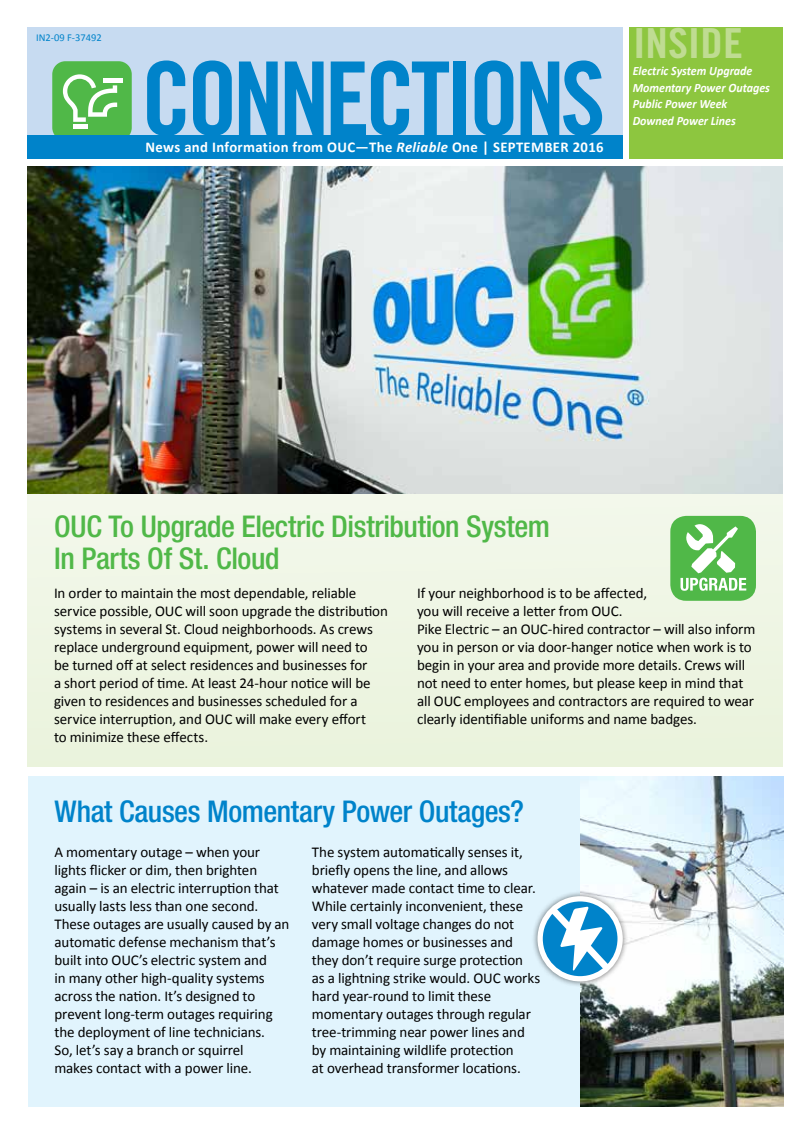
<style>
.page{position:relative;width:810px;height:1134px;background:#fff}
.page>*{position:absolute;margin:0;border:0;box-sizing:border-box;transform-origin:0 0}
.t1{font:102px "Trade Gothic LT Std Bd Cn 20";letter-spacing:-.05em;color:#0083ca}
.t2{font:41.4px "Trade Gothic LT Std Bd Cn 20";color:#bfdc92;scale:1.09 1}
.t3{font:500 condensed 30px/31.5px "Helvetica Neue LT Std";letter-spacing:-.015em;color:#50b848}
.t4{font:500 condensed 30px "Helvetica Neue LT Std";letter-spacing:-.015em;color:#0083ca}
.t5{font:15px/18px "Calibri";letter-spacing:-.01em;color:#000}
.t6{font:700 15px "Calibri";letter-spacing:.025em;color:#fff}
.t7{font:italic 700 12.75px/16.5px "Calibri";color:#fff;scale:.94 1}
.t8{font:10.5px "Calibri";color:#0083ca}
.s1{font-style:italic}
</style>
<div class="page">
<div style="left:27px;top:27px;width:595px;height:132px;background:#c7dbf1"></div>
<div style="left:629px;top:27px;width:154px;height:131px;background:#8dc63f"></div>
<div style="left:52px;top:61px;width:80px;height:80px;background:#50b848;border-radius:13px"></div>
<svg style="left:63px;top:74px;width:54px;height:48px"></svg>
<div style="left:73px;top:124px;width:15px;height:5px;background:#fff"></div>
<hr style="left:103px;top:79px;width:20px;height:4px;background:#fff">
<div style="left:27px;top:135px;width:595px;height:23px;background:#0083ca"></div>
<div style="left:27px;top:171px;width:756px;height:596px;background:#eef5e3"></div>
<img style="left:28px;top:166px;width:755px;height:328px">
<div style="left:670px;top:516px;width:86px;height:85px;background:#50b848;border-radius:16px"></div>
<svg style="left:681px;top:524px;width:65px;height:67px"></svg>
<div style="left:28px;top:777px;width:756px;height:330px;background:#e1f4fd"></div>
<img style="left:580px;top:777px;width:204px;height:330px">
<div style="left:532px;top:890px;width:97px;height:98px;background:#000;opacity:.55"></div>
<div style="left:538px;top:896px;width:85px;height:85px;border:5px solid #fff;border-radius:50%"></div>
<svg style="left:544px;top:901px;width:72px;height:75px;background:#6fb8df"></svg>
<p class="t8" style="left:36px;top:31px;width:67px">IN2-09 F-37492</p>
<h1 class="t1" style="left:141px;top:37px;width:466px">CONNECTIONS</h1>
<p class="t6" style="left:146px;top:137px;width:460px">News and Information from OUC—The <span class="s1">Reliable</span> One | SEPTEMBER 2016</p>
<h2 class="t2" style="left:633px;top:18px;width:102px">INSIDE</h2>
<p class="t7" style="left:633px;top:63px;width:148px">Electric System Upgrade<br>Momentary Power Outages<br>Public Power Week<br>Downed Power Lines</p>
<h3 class="t3" style="left:54px;top:511px;width:497px">OUC To Upgrade Electric Distribution System<br>In Parts Of St. Cloud</h3>
<p class="t5" style="left:417px;top:584px;width:340px">If your neighborhood is to be affected,<br>you will receive a letter from OUC.<br>Pike Electric – an OUC-hired contractor – will also inform you in person or via door-hanger notice when work is to begin in your area and provide more details. Crews will not need to enter homes, but please keep in mind that all OUC employees and contractors are required to wear clearly identifiable uniforms and name badges.</p>
<p class="t5" style="left:54px;top:584px;width:336px">In order to maintain the most dependable, reliable service possible, OUC will soon upgrade the distribution systems in several St. Cloud neighborhoods. As crews replace underground equipment, power will need to<br>be turned off at select residences and businesses for<br>a short period of time. At least 24-hour notice will be given to residences and businesses scheduled for a service interruption, and OUC will make every effort<br>to minimize these effects.</p>
<h3 class="t4" style="left:55px;top:793px;width:471px">What Causes Momentary Power Outages?</h3>
<p class="t5" style="left:312px;top:843px;width:230px">The system automatically senses it, briefly opens the line, and allows whatever made contact time to clear.<br>While certainly inconvenient, these very small voltage changes do not damage homes or businesses and they don’t require surge protection<br>as a lightning strike would. OUC works hard year-round to limit these momentary outages through regular tree-trimming near power lines and by maintaining wildlife protection<br>at overhead transformer locations.</p>
<p class="t5" style="left:55px;top:843px;width:237px">A momentary outage – when your lights flicker or dim, then brighten again – is an electric interruption that usually lasts less than one second.<br>These outages are usually caused by an automatic defense mechanism that’s built into OUC’s electric system and<br>in many other high-quality systems across the nation. It’s designed to prevent long-term outages requiring the deployment of line technicians.<br>So, let’s say a branch or squirrel<br>makes contact with a power line.</p>
</div>
